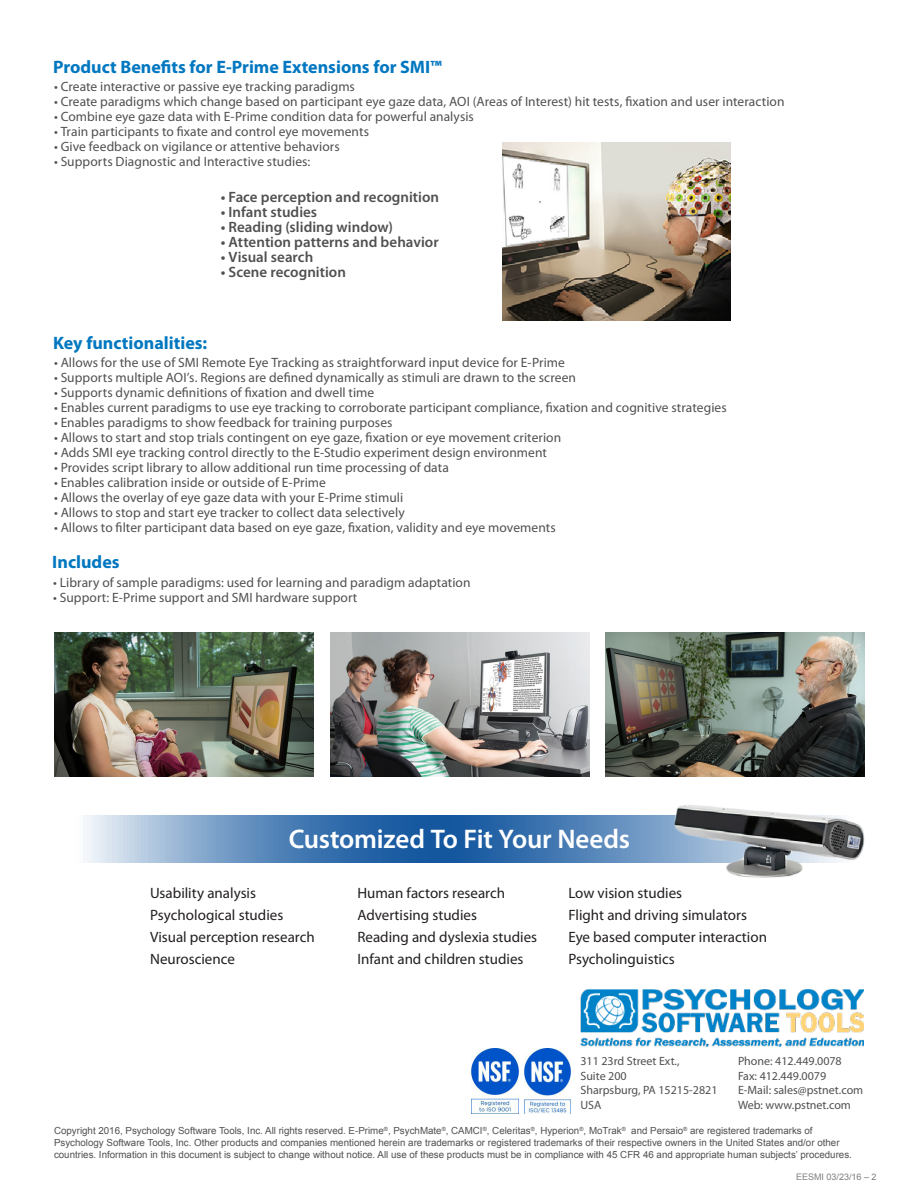
<style>
.page{position:relative;width:918px;height:1188px;background:#fff}
.page>*{position:absolute;margin:0;border:0;box-sizing:border-box;transform-origin:0 0}
.t1{font:600 27px "Myriad Pro";letter-spacing:-.01em;color:#fff}
.Prod_Sheet_Bulleted{font:700 18px "Myriad Pro";color:#0077c0}
.t2{font:15px "Myriad Pro";color:#231f20}
.t3{font:600 15px "Myriad Pro";color:#505052}
.t4{font:13.5px "Myriad Pro";letter-spacing:.005em;color:#505052}
.t5{font:12px/14.4px "Myriad Pro";color:#505052}
.t6{font:9.75px/11.7px "Arial";color:#505052}
.t7{font:9px "Arial";color:#807f7d}
</style>
<div class="page">
<img style="left:580px;top:990px;width:284px;height:56px">
<img style="left:471px;top:1048px;width:47px;height:66px">
<img style="left:524px;top:1048px;width:47px;height:66px">
<svg style="left:83px;top:815px;width:591px;height:48px;background:#5a89bb"></svg>
<img style="left:674px;top:805px;width:191px;height:72px">
<img style="left:331px;top:633px;width:259px;height:143px">
<img style="left:606px;top:633px;width:258px;height:143px">
<img style="left:54px;top:633px;width:259px;height:143px">
<img style="left:503px;top:143px;width:228px;height:177px">
<p class="Prod_Sheet_Bulleted" style="left:53px;top:55px;width:390px">Product Benefits for E-Prime Extensions for SMI™</p>
<p class="t4" style="left:54px;top:79px;width:302px">• Create interactive or passive eye tracking paradigms</p>
<p class="t4" style="left:54px;top:94px;width:732px">• Create paradigms which change based on participant eye gaze data, AOI (Areas of Interest) hit tests, fixation and user interaction</p>
<p class="t4" style="left:54px;top:109px;width:421px">• Combine eye gaze data with E-Prime condition data for powerful analysis</p>
<p class="t4" style="left:54px;top:124px;width:317px">• Train participants to fixate and control eye movements</p>
<p class="t4" style="left:54px;top:139px;width:287px">• Give feedback on vigilance or attentive behaviors</p>
<p class="t4" style="left:54px;top:154px;width:258px">• Supports Diagnostic and Interactive studies:</p>
<p class="t3" style="left:221px;top:187px;width:220px">• Face perception and recognition</p>
<p class="t3" style="left:221px;top:202px;width:98px">• Infant studies</p>
<p class="t3" style="left:221px;top:217px;width:174px">• Reading (sliding window)</p>
<p class="t3" style="left:221px;top:232px;width:219px">• Attention patterns and behavior</p>
<p class="t3" style="left:221px;top:247px;width:94px">• Visual search</p>
<p class="t3" style="left:221px;top:262px;width:127px">• Scene recognition</p>
<p class="Prod_Sheet_Bulleted" style="left:53px;top:331px;width:156px">Key functionalities:</p>
<p class="t4" style="left:54px;top:354px;width:513px">• Allows for the use of SMI Remote Eye Tracking as straightforward input device for E-Prime</p>
<p class="t4" style="left:54px;top:369px;width:524px">• Supports multiple AOI’s. Regions are defined dynamically as stimuli are drawn to the screen</p>
<p class="t4" style="left:54px;top:384px;width:322px">• Supports dynamic definitions of fixation and dwell time</p>
<p class="t4" style="left:54px;top:399px;width:674px">• Enables current paradigms to use eye tracking to corroborate participant compliance, fixation and cognitive strategies</p>
<p class="t4" style="left:54px;top:414px;width:340px">• Enables paradigms to show feedback for training purposes</p>
<p class="t4" style="left:54px;top:429px;width:509px">• Allows to start and stop trials contingent on eye gaze, fixation or eye movement criterion</p>
<p class="t4" style="left:54px;top:444px;width:495px">• Adds SMI eye tracking control directly to the E-Studio experiment design environment</p>
<p class="t4" style="left:54px;top:459px;width:396px">• Provides script library to allow additional run time processing of data</p>
<p class="t4" style="left:54px;top:474px;width:274px">• Enables calibration inside or outside of E-Prime</p>
<p class="t4" style="left:54px;top:489px;width:351px">• Allows the overlay of eye gaze data with your E-Prime stimuli</p>
<p class="t4" style="left:54px;top:504px;width:352px">• Allows to stop and start eye tracker to collect data selectively</p>
<p class="t4" style="left:54px;top:519px;width:503px">• Allows to filter participant data based on eye gaze, fixation, validity and eye movements</p>
<p class="Prod_Sheet_Bulleted" style="left:52px;top:551px;width:69px">Includes</p>
<p class="t4" style="left:53px;top:574px;width:419px">• Library of sample paradigms: used for learning and paradigm adaptation</p>
<p class="t4" style="left:53px;top:589px;width:306px">• Support: E-Prime support and SMI hardware support</p>
<p class="t1" style="left:289px;top:822px;width:343px">Customized To Fit Your Needs</p>
<p class="t2" style="left:150px;top:884px;width:107px">Usability analysis</p>
<p class="t2" style="left:357px;top:884px;width:149px">Human factors research</p>
<p class="t2" style="left:568px;top:884px;width:115px">Low vision studies</p>
<p class="t2" style="left:150px;top:906px;width:135px">Psychological studies</p>
<p class="t2" style="left:357px;top:906px;width:121px">Advertising studies</p>
<p class="t2" style="left:568px;top:906px;width:180px">Flight and driving simulators</p>
<p class="t2" style="left:150px;top:928px;width:166px">Visual perception research</p>
<p class="t2" style="left:357px;top:928px;width:181px">Reading and dyslexia studies</p>
<p class="t2" style="left:568px;top:928px;width:200px">Eye based computer interaction</p>
<p class="t2" style="left:150px;top:950px;width:86px">Neuroscience</p>
<p class="t2" style="left:357px;top:950px;width:168px">Infant and children studies</p>
<p class="t2" style="left:568px;top:950px;width:108px">Psycholinguistics</p>
<p class="t5" style="left:738px;top:1054px;width:105px">Phone: 412.449.0078</p>
<p class="t5" style="left:738px;top:1068px;width:90px">Fax: 412.449.0079</p>
<p class="t5" style="left:738px;top:1083px;width:127px">E-Mail: sales@pstnet.com</p>
<p class="t5" style="left:738px;top:1097px;width:114px">Web: www.pstnet.com</p>
<p class="t6" style="left:54px;top:1125px;width:799px">Copyright 2016, Psychology Software Tools, Inc. All rights reserved. E-Prime<sup>®</sup>, PsychMate<sup>®</sup>, CAMCI<sup>®</sup>, Celeritas<sup>®</sup>, Hyperion<sup>®</sup>, MoTrak<sup>®</sup> and Persaio<sup>®</sup> are registered trademarks of<br>Psychology Software Tools, Inc. Other products and companies mentioned herein are trademarks or registered trademarks of their respective owners in the United States and/or other countries. Information in this document is subject to change without notice. All use of these products must be in compliance with 45 CFR 46 and appropriate human subjects’ procedures.</p>
<p class="t5" style="left:580px;top:1054px;width:101px">311 23rd Street Ext.,</p>
<p class="t5" style="left:580px;top:1068px;width:48px">Suite 200</p>
<p class="t5" style="left:580px;top:1083px;width:139px">Sharpsburg, PA 15215-2821<br>USA</p>
<p class="t7" style="left:796px;top:1171px;width:82px">EESMI 03/23/16 – 2</p>
</div>
